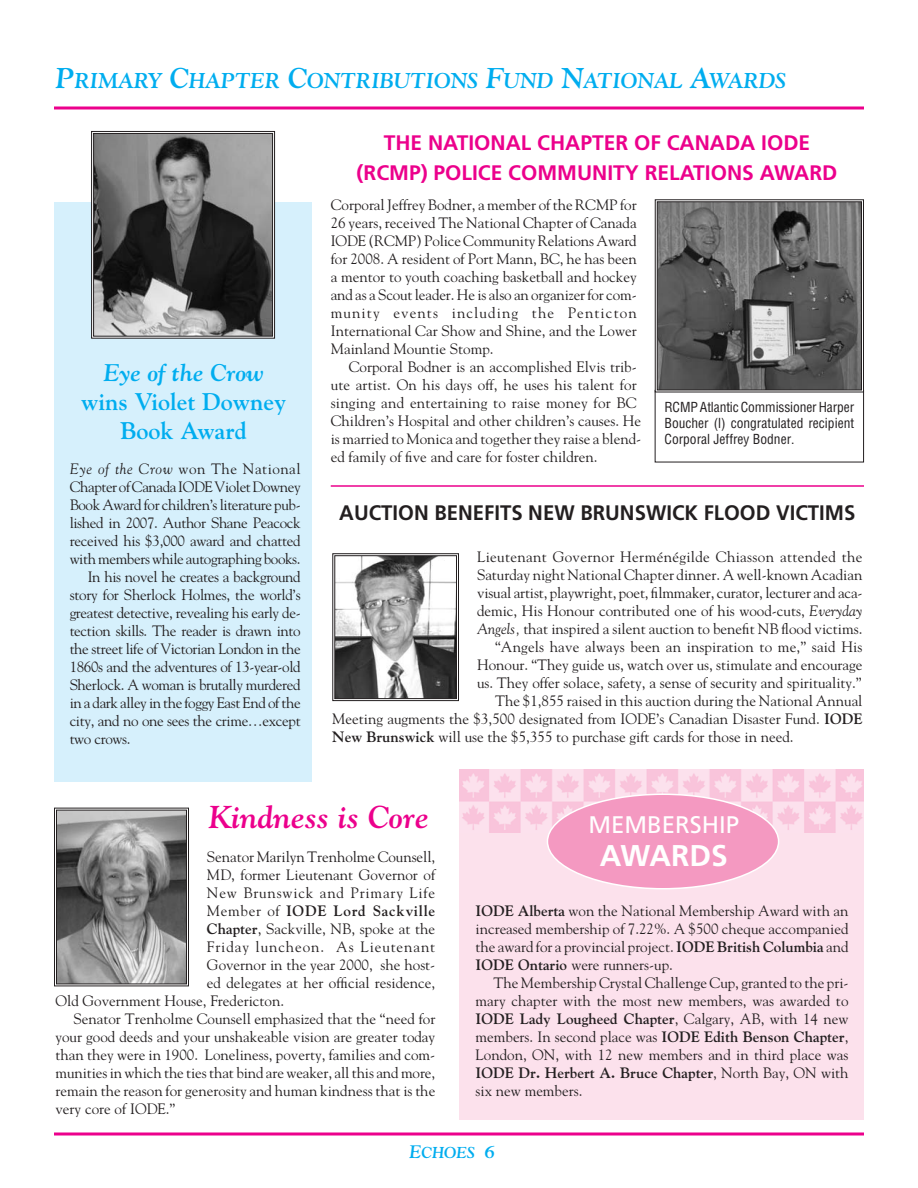
<style>
.page{position:relative;width:918px;height:1188px;background:#fff}
.page>*{position:absolute;margin:0;border:0;box-sizing:border-box;transform-origin:0 0}
.t1{font:italic 700 31.5px "Goudy";color:#ec008c}
.t2{font:700 30px "Frutiger";color:#fff}
.t3{font:700 24px/28.8px "Goudy";color:#00adef;text-align:center}
.t4{font:italic 700 24px "Goudy";color:#00adef}
.t5{font:24px "Frutiger";color:#fff}
.t6{font:italic 700 21.3px "Goudy";color:#00adef}
.t7{font:700 21px/30px "Frutiger";color:#ec008c;text-align:center}
.t8{font:700 21px "Frutiger";color:#231f20}
.t9{font:italic 700 15.75px "Goudy";color:#00adef}
.t10{font:15px/18px "Goudy";color:#231f20;text-align:justify}
.t11{font:15px "Goudy";letter-spacing:-.025em;color:#231f20}
.t12{font:15px "Goudy";letter-spacing:.025em;color:#231f20}
.t13{font:15px "Goudy";letter-spacing:-.02em;color:#231f20}
.t14{font:15px "Goudy";letter-spacing:.06em;color:#231f20}
.t15{font:15px "Goudy";letter-spacing:.035em;color:#231f20}
.t16{font:15px "Goudy";letter-spacing:.055em;color:#231f20}
.t17{font:700 15px "Goudy";letter-spacing:.05em;color:#231f20}
.t18{font:condensed 13.5px/16.2px "Helvetica";color:#231f20;text-align:justify}
.s1{font-size:28.5px}
.s2{font-style:italic}
.s3{font-weight:700}
.s4{font-weight:400}
.s5{font-size:18px}
</style>
<div class="page">
<div style="left:459px;top:770px;width:405px;height:350px;background:#fce1ec"></div>
<img style="left:459px;top:770px;width:405px;height:62px">
<svg style="left:547px;top:794px;width:232px;height:96px"></svg>
<div style="left:54px;top:202px;width:258px;height:580px;background:#d6f0fc"></div>
<svg style="left:54px;top:106px;width:810px;height:4px;background:#f03fa8"></svg>
<svg style="left:54px;top:1132px;width:810px;height:4px;background:#f03fa8"></svg>
<svg style="left:654px;top:199px;width:211px;height:194px;background:#676767"></svg>
<hr style="left:331px;top:485px;width:533px;height:2px;background:#ec008c">
<svg style="left:91px;top:131px;width:185px;height:208px;background:#656566"></svg>
<svg style="left:54px;top:807px;width:135px;height:180px;background:#858585"></svg>
<svg style="left:332px;top:553px;width:127px;height:149px"></svg>
<h3 class="t6" style="left:56px;top:73px;width:732px"><span class="s1">P</span>RIMARY <span class="s1">C</span>HAPTER <span class="s1">C</span>ONTRIBUTIONS <span class="s1">F</span>UND <span class="s1">N</span>ATIONAL <span class="s1">A</span>WARDS</h3>
<h3 class="t4" style="left:104px;top:363px;width:161px">Eye of the Crow</h3>
<h3 class="t3" style="left:81px;top:389px;width:206px">wins Violet Downey<br>Book Award</h3>
<p class="t15" style="left:70px;top:463px;width:232px"><span class="s2">Eye of the Crow</span> won The National</p>
<p class="t11" style="left:70px;top:481px;width:232px">Chapter of Canada IODE Violet Downey</p>
<p class="t11" style="left:70px;top:499px;width:232px">Book Award for children’s literature pub-</p>
<p class="t11" style="left:70px;top:517px;width:232px">lished in 2007. Author Shane Peacock</p>
<p class="t13" style="left:70px;top:535px;width:233px">received his $3,000 award and chatted</p>
<p class="t11" style="left:70px;top:553px;width:232px">with members while autographing books.</p>
<p class="t11" style="left:88px;top:571px;width:214px">In his novel he creates a background</p>
<p class="t10" style="left:70px;top:587px;width:233px">story for Sherlock Holmes, the world’s</p>
<p class="t11" style="left:70px;top:607px;width:233px">greatest detective, revealing his early de-</p>
<p class="t11" style="left:70px;top:625px;width:232px">tection skills. The reader is drawn into</p>
<p class="t11" style="left:70px;top:643px;width:232px">the street life of Victorian London in the</p>
<p class="t11" style="left:70px;top:661px;width:232px">1860s and the adventures of 13-year-old</p>
<p class="t11" style="left:70px;top:679px;width:232px">Sherlock. A woman is brutally murdered</p>
<p class="t11" style="left:70px;top:697px;width:232px">in a dark alley in the foggy East End of the</p>
<p class="t11" style="left:70px;top:715px;width:232px">city, and no one sees the crime…except</p>
<p class="t11" style="left:70px;top:733px;width:62px">two crows.</p>
<h3 class="t7" style="left:357px;top:130px;width:482px">THE NATIONAL CHAPTER OF CANADA IODE (RCMP) POLICE COMMUNITY RELATIONS AWARD</h3>
<p class="t10" style="left:331px;top:197px;width:308px">Corporal Jeffrey Bodner, a member of the RCMP for 26 years, received The National Chapter of Canada IODE (RCMP) Police Community Relations Award for 2008. A resident of Port Mann, BC, he has been a mentor to youth coaching basketball and hockey and as a Scout leader. He is also an organizer for com&shy;munity events including the Penticton International Car Show and Shine, and the Lower Mainland Mountie Stomp.</p>
<p class="t10" style="left:331px;top:359px;width:312px;text-align:left;text-indent:18px">Corporal Bodner is an accomplished Elvis trib&shy;ute artist. On his days off, he uses his talent for singing and entertaining to raise money for BC Children’s Hospital and other children’s causes. He is married to Monica and together they raise a blend&shy;ed family of five and care for foster children.</p>
<p class="t18" style="left:664px;top:400px;width:191px">RCMP Atlantic Commissioner Harper Boucher (l) congratulated recipient Corporal Jeffrey Bodner.</p>
<h3 class="t8" style="left:339px;top:505px;width:518px">AUCTION BENEFITS NEW BRUNSWICK FLOOD VICTIMS</h3>
<p class="t12" style="left:477px;top:551px;width:387px">Lieutenant Governor Herménégilde Chiasson attended the</p>
<p class="t10" style="left:477px;top:567px;width:387px">Saturday night National Chapter dinner. A well-known Acadian</p>
<p class="t10" style="left:477px;top:585px;width:387px">visual artist, playwright, poet, filmmaker, curator, lecturer and aca-</p>
<p class="t10" style="left:477px;top:603px;width:387px">demic, His Honour contributed one of his wood-cuts, <span class="s2">Everyday</span></p>
<p class="t10" style="left:477px;top:621px;width:387px"><span class="s2">Angels,</span> that inspired a silent auction to benefit NB flood victims.</p>
<p class="t10" style="left:495px;top:639px;width:369px">“Angels have always been an inspiration to me,” said His</p>
<p class="t10" style="left:477px;top:657px;width:387px">Honour. “They guide us, watch over us, stimulate and encourage</p>
<p class="t10" style="left:477px;top:675px;width:386px">us. They offer solace, safety, a sense of security and spirituality.”</p>
<p class="t10" style="left:495px;top:693px;width:369px">The $1,855 raised in this auction during the National Annual</p>
<p class="t10" style="left:332px;top:711px;width:532px">Meeting augments the $3,500 designated from IODE’s Canadian Disaster Fund. <span class="s3">IODE</span></p>
<p class="t10" style="left:332px;top:729px;width:463px"><span class="s3">New Brunswick</span> will use the $5,355 to purchase gift cards for those in need.</p>
<h1 class="t1" style="left:209px;top:805px;width:222px">Kindness is Core</h1>
<h3 class="t5" style="left:589px;top:814px;width:152px">MEMBERSHIP</h3>
<p class="t10" style="left:207px;top:848px;width:230px">Senator Marilyn Trenholme Counsell,</p>
<h2 class="t2" style="left:600px;top:843px;width:129px">AWARDS</h2>
<p class="t10" style="left:207px;top:866px;width:230px">MD, former Lieutenant Governor of</p>
<p class="t16" style="left:207px;top:886px;width:230px">New Brunswick and Primary Life</p>
<p class="t17" style="left:207px;top:904px;width:230px"><span class="s4">Member of</span> IODE Lord Sackville</p>
<p class="t10" style="left:207px;top:921px;width:230px"><span class="s3">Chapter</span>, Sackville, NB, spoke at the</p>
<p class="t14" style="left:207px;top:940px;width:230px">Friday luncheon. As Lieutenant</p>
<p class="t10" style="left:207px;top:957px;width:230px">Governor in the year 2000, she host-</p>
<p class="t10" style="left:207px;top:975px;width:230px">ed delegates at her official residence,</p>
<p class="t10" style="left:55px;top:993px;width:230px">Old Government House, Fredericton.</p>
<p class="t10" style="left:73px;top:1011px;width:363px">Senator Trenholme Counsell emphasized that the “need for</p>
<p class="t10" style="left:55px;top:1029px;width:381px">your good deeds and your unshakeable vision are greater today</p>
<p class="t10" style="left:55px;top:1047px;width:381px">than they were in 1900. Loneliness, poverty, families and com-</p>
<p class="t10" style="left:55px;top:1065px;width:381px">munities in which the ties that bind are weaker, all this and more,</p>
<p class="t10" style="left:55px;top:1083px;width:381px">remain the reason for generosity and human kindness that is the</p>
<p class="t10" style="left:55px;top:1101px;width:121px">very core of IODE.”</p>
<p class="t10" style="left:476px;top:903px;width:375px"><span class="s3">IODE Alberta</span> won the National Membership Award with an increased membership of 7.22%. A $500 cheque accompanied the award for a provincial project. <span class="s3">IODE British Columbia</span> and <span class="s3">IODE Ontario</span> were runners-up.</p>
<p class="t10" style="left:476px;top:975px;width:375px;text-indent:18px">The Membership Crystal Challenge Cup, granted to the pri&shy;mary chapter with the most new members, was awarded to <span class="s3">IODE Lady Lougheed Chapter</span>, Calgary, AB, with 14 new members. In second place was <span class="s3">IODE Edith Benson Chapter</span>, London, ON, with 12 new members and in third place was <span class="s3">IODE Dr. Herbert A. Bruce Chapter</span>, North Bay, ON with six new members.</p>
<p class="t9" style="left:409px;top:1146px;width:87px"><span class="s5">E</span>CHOES <span class="s5">6</span></p>
</div>
